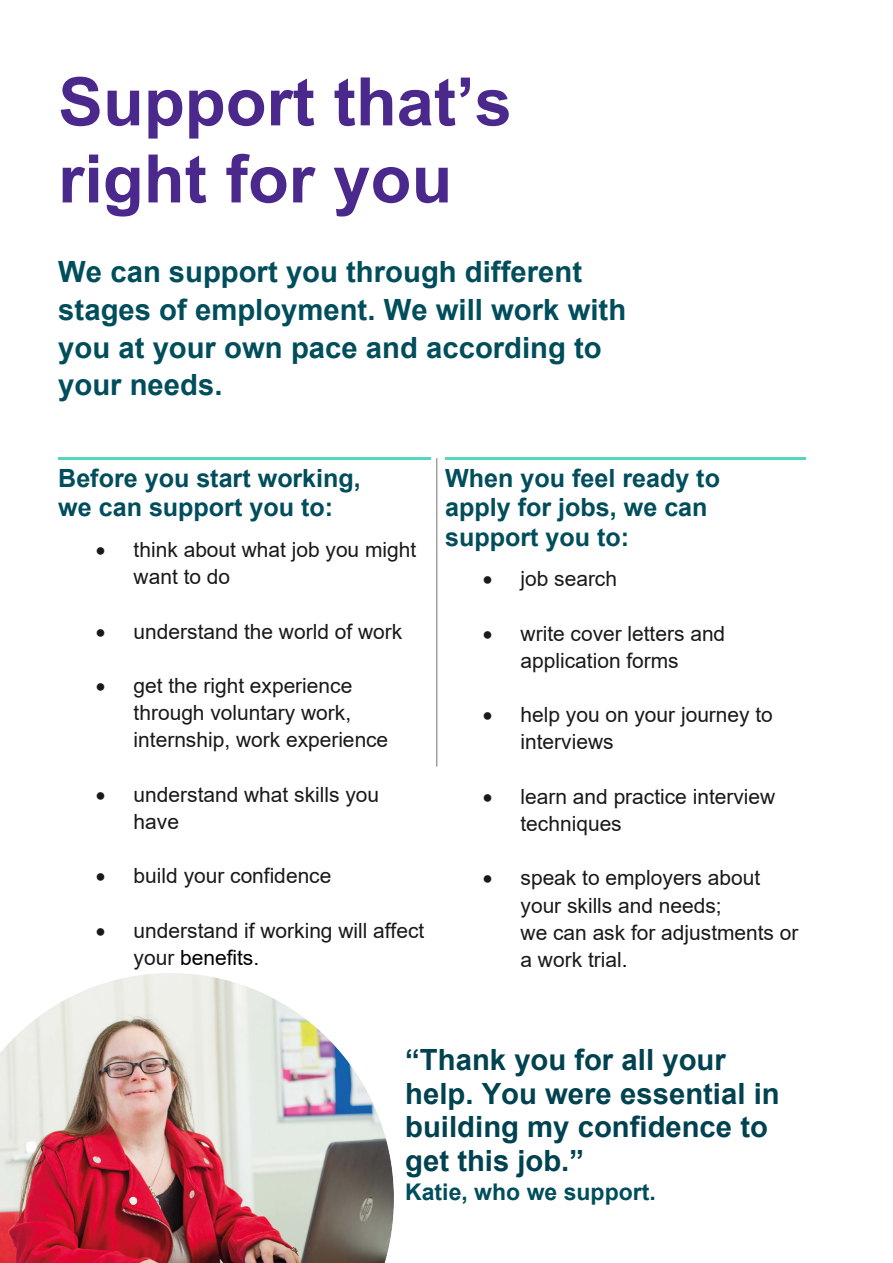
<style>
.page{position:relative;width:893px;height:1263px;background:#fff}
.page>*{position:absolute;margin:0;border:0;box-sizing:border-box;transform-origin:0 0}
.t1{font:700 66.9px/77.1px "Arial";color:#4b288c}
.t2{font:700 29.25px/37.7px "Arial";color:#004d5c}
.t3{font:700 29.25px/33.8px "Arial";color:#004250}
.t4{font:700 25.05px/29.2px "Arial";color:#004d5c}
.t5{font:700 22.95px "Arial";color:#004d5c}
.t6{font:21px/27.2px "Arial";color:#191919}
.s1{color:#000}
</style>
<div class="page">
<hr style="left:437px;top:458px;width:1px;height:309px;background:#767171">
<hr style="left:58px;top:457px;width:373px;height:2px;background:#53d8bf">
<hr style="left:445px;top:457px;width:361px;height:2px;background:#53d8bf">
<img style="left:0;top:974px;width:394px;height:289px">
<p class="t1" style="left:58px;top:64px;width:455px">Support that’s right for you</p>
<p class="t2" style="left:58px;top:253px;width:569px">We can support you through different stages of employment. We will work with you at your own pace and according to your needs.</p>
<p class="t4" style="left:58px;top:464px;width:304px">Before you start working, we can support you to:</p>
<p class="t6" style="left:134px;top:536px;width:284px;text-indent:-38px">• think about what job you might want to do</p>
<p class="t6" style="left:96px;top:617px;width:308px">• understand the world of work</p>
<p class="t6" style="left:134px;top:672px;width:256px;text-indent:-38px">• get the right experience through voluntary work, internship, work experience</p>
<p class="t6" style="left:134px;top:781px;width:247px;text-indent:-38px">• understand what skills you have</p>
<p class="t6" style="left:96px;top:862px;width:237px">• build your confidence</p>
<p class="t6" style="left:134px;top:917px;width:292px;text-indent:-38px">• understand if working will affect your <span class="s1">benefits.</span></p>
<p class="t4" style="left:445px;top:464px;width:276px">When you feel ready to apply for jobs, we can support you to:</p>
<p class="t6" style="left:483px;top:565px;width:136px">• job search</p>
<p class="t6" style="left:483px;top:619px;width:244px;text-align:center">• write cover letters and application forms</p>
<p class="t6" style="left:520px;top:701px;width:254px;text-indent:-38px">• help you on your journey to interviews</p>
<p class="t6" style="left:520px;top:783px;width:256px;text-indent:-38px">• learn and practice interview techniques</p>
<p class="t6" style="left:520px;top:864px;width:279px;text-indent:-38px">• speak to employers about your skills and needs;<br>we can ask for adjustments or a work trial<span class="s1">.</span></p>
<p class="t3" style="left:405px;top:1043px;width:376px">“Thank you for all your help. You were essential in building my confidence to get this job.”</p>
<p class="t5" style="left:405px;top:1175px;width:252px">Katie, who we support.</p>
</div>
